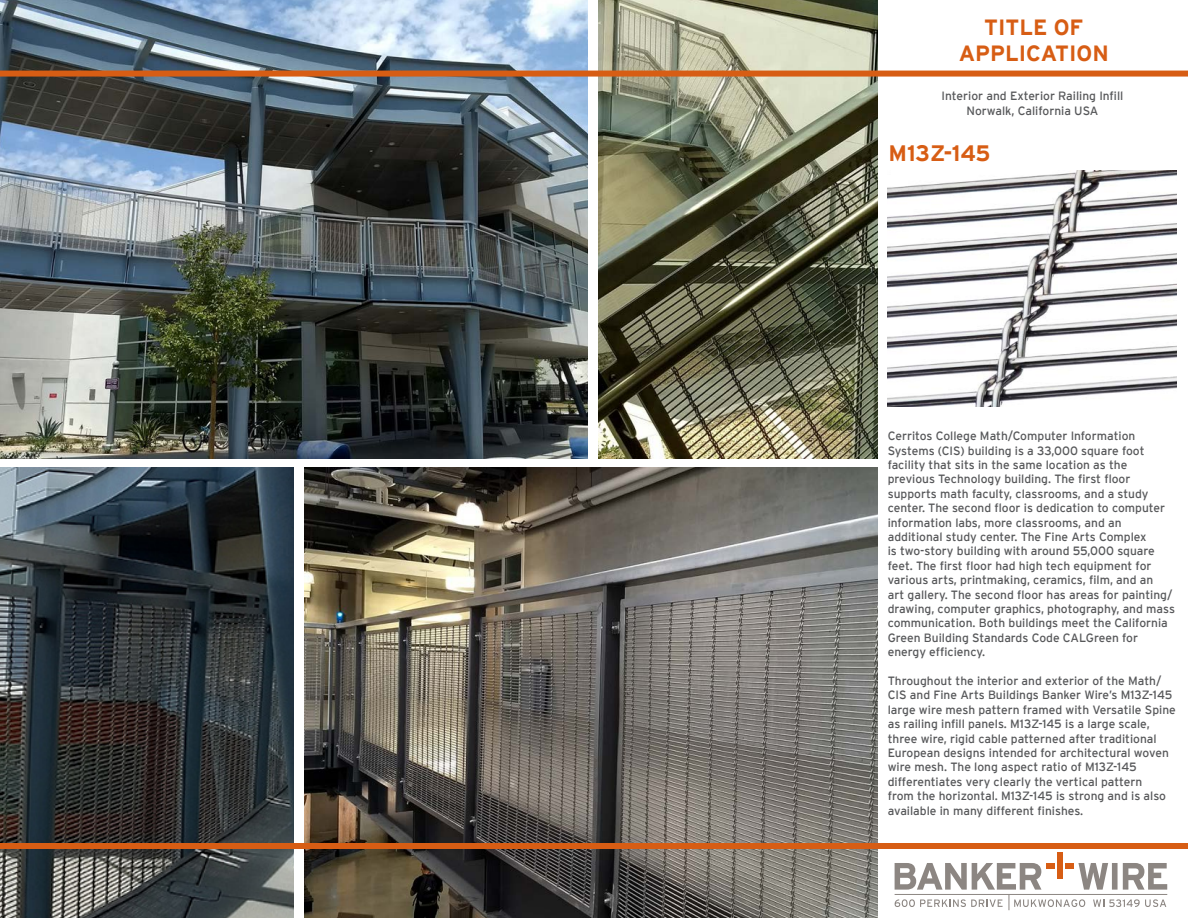
<style>
.page{position:relative;width:1188px;height:918px;background:#fff}
.page>*{position:absolute;margin:0;border:0;box-sizing:border-box;transform-origin:0 0}
.t1{font:700 22.35px "Interstate";color:#d75d14}
.t2{font:700 22.05px/26.4px "Interstate";color:#d75d14;text-align:center}
.t3{font:12px/14.4px "Interstate";color:#57585a}
</style>
<div class="page">
<img style="left:0;top:0;width:588px;height:459px">
<img style="left:305px;top:468px;width:573px;height:450px">
<img style="left:598px;top:0;width:280px;height:459px">
<img style="left:0;top:468px;width:294px;height:450px">
<div style="left:0;top:71px;width:1188px;height:6px;background:#d75d14"></div>
<div style="left:0;top:843px;width:1188px;height:6px;background:#d75d14"></div>
<svg style="left:895px;top:863px;width:272px;height:47px"></svg>
<div style="left:1057px;top:853px;width:6px;height:26px;background:#d75d14"></div>
<div style="left:1046px;top:863px;width:8px;height:6px;background:#d75d14"></div>
<div style="left:1065px;top:863px;width:8px;height:6px;background:#d75d14"></div>
<img style="left:887px;top:171px;width:290px;height:235px">
<p class="t2" style="left:959px;top:14px;width:152px">TITLE OF<br>APPLICATION</p>
<p class="t3" style="left:942px;top:89px;width:183px">Interior and Exterior Railing Infill</p>
<p class="t3" style="left:967px;top:103px;width:133px">Norwalk, California USA</p>
<p class="t1" style="left:888px;top:141px;width:104px">M13Z-145</p>
<p class="t3" style="left:888px;top:429px;width:289px">Cerritos College Math/Computer Information Systems (CIS) building is a 33,000 square foot facility that sits in the same location as the previous Technology building. The first floor supports math faculty, classrooms, and a study center. The second floor is dedication to computer information labs, more classrooms, and an additional study center. The Fine Arts Complex<br>is two-story building with around 55,000 square feet. The first floor had high tech equipment for various arts, printmaking, ceramics, film, and an<br>art gallery. The second floor has areas for painting/ drawing, computer graphics, photography, and mass communication. Both buildings meet the California Green Building Standards Code CALGreen for energy efficiency.</p>
<p class="t3" style="left:888px;top:673px;width:290px">Throughout the interior and exterior of the Math/ CIS and Fine Arts Buildings Banker Wire’s M13Z-145 large wire mesh pattern framed with Versatile Spine as railing infill panels. M13Z-145 is a large scale, three wire, rigid cable patterned after traditional European designs intended for architectural woven wire mesh. The long aspect ratio of M13Z-145 differentiates very clearly the vertical pattern<br>from the horizontal. M13Z-145 is strong and is also available in many different finishes.</p>
</div>
